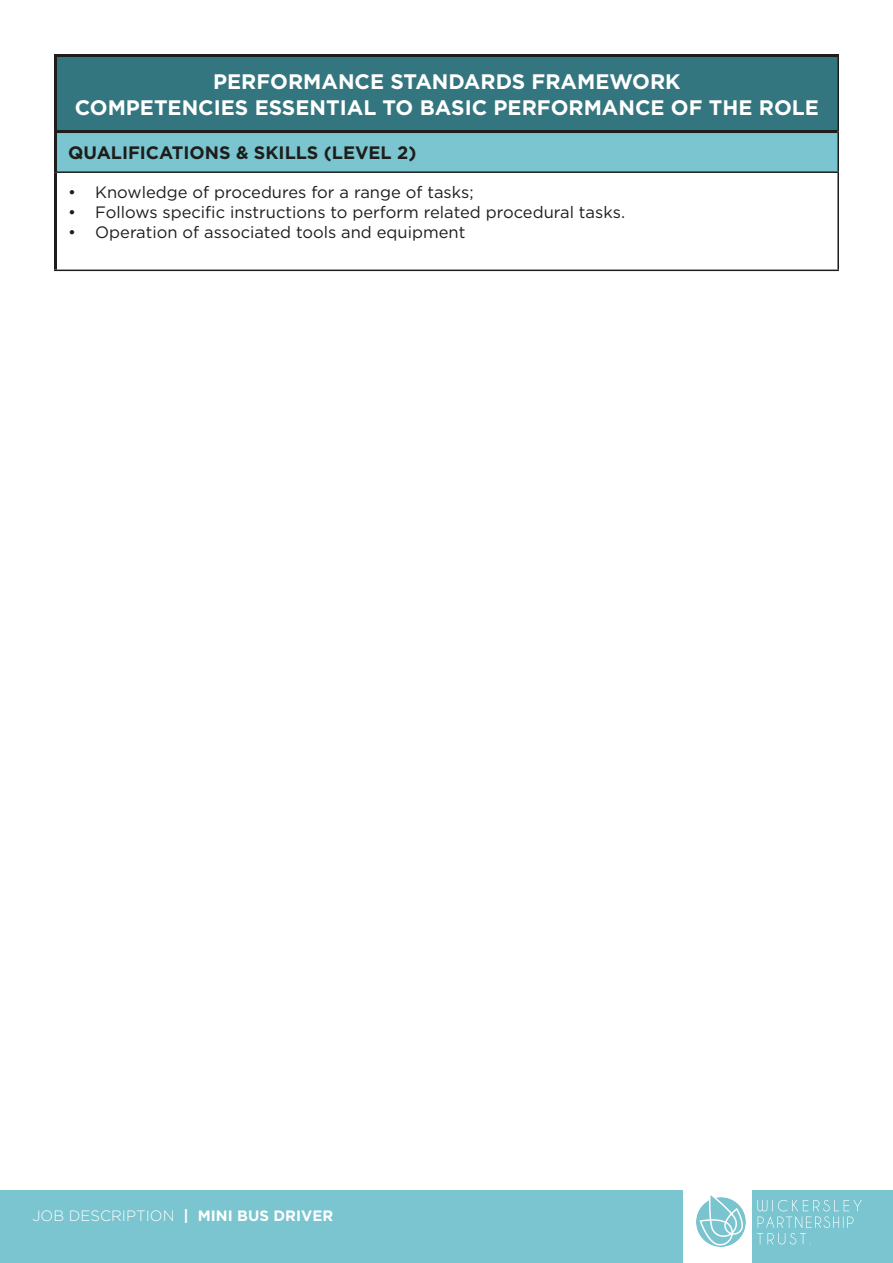
<style>
.page{position:relative;width:893px;height:1263px;background:#fff}
.page>*{position:absolute;margin:0;border:0;box-sizing:border-box;transform-origin:0 0}
.t1{font:700 21px "Gotham";color:#fff}
.t2{font:700 18px "Gotham";color:#1d1d1b}
.t3{font:16.5px "Gotham";color:#1d1d1b}
.t4{font:300 15px "Gotham";color:#fff}
.s1{font-weight:700}
</style>
<div class="page">
<div style="left:0;top:1190px;width:683px;height:73px;background:#7ac5cf"></div>
<div style="left:752px;top:1190px;width:141px;height:73px;background:#7ac5cf"></div>
<img style="left:696px;top:1195px;width:166px;height:52px">
<div style="left:56px;top:56px;width:782px;height:76px;background:#34767f"></div>
<div style="left:56px;top:132px;width:782px;height:40px;background:#7ac5cf"></div>
<hr style="left:837px;top:57px;width:2px;height:75px;background:#1d1d1b">
<hr style="left:837px;top:132px;width:2px;height:39px;background:#1d1d1b">
<hr style="left:57px;top:171px;width:782px;height:2px;background:#1d1d1b">
<hr style="left:837px;top:173px;width:2px;height:97px;background:#1d1d1b">
<hr style="left:54px;top:270px;width:785px;height:1px;background:#1d1d1b">
<hr style="left:54px;top:54px;width:785px;height:3px;background:#1d1d1b">
<hr style="left:54px;top:57px;width:3px;height:73px;background:#1d1d1b">
<hr style="left:54px;top:130px;width:783px;height:3px;background:#1d1d1b">
<hr style="left:54px;top:133px;width:3px;height:39px;background:#1d1d1b">
<hr style="left:54px;top:172px;width:3px;height:98px;background:#1d1d1b">
<p class="t1" style="left:213px;top:68px;width:469px">PERFORMANCE STANDARDS FRAMEWORK</p>
<p class="t1" style="left:75px;top:93px;width:746px">COMPETENCIES ESSENTIAL TO BASIC PERFORMANCE OF THE ROLE</p>
<p class="t2" style="left:68px;top:141px;width:350px">QUALIFICATIONS &amp; SKILLS (LEVEL 2)</p>
<p class="t3" style="left:68px;top:182px;width:407px">• Knowledge of procedures for a range of tasks;</p>
<p class="t3" style="left:68px;top:202px;width:558px">• Follows specific instructions to perform related procedural tasks.</p>
<p class="t3" style="left:68px;top:221px;width:399px">• Operation of associated tools and equipment</p>
<p class="t4" style="left:32px;top:1206px;width:302px">JOB DESCRIPTION <span class="s1">| MINI BUS DRIVER</span></p>
</div>
